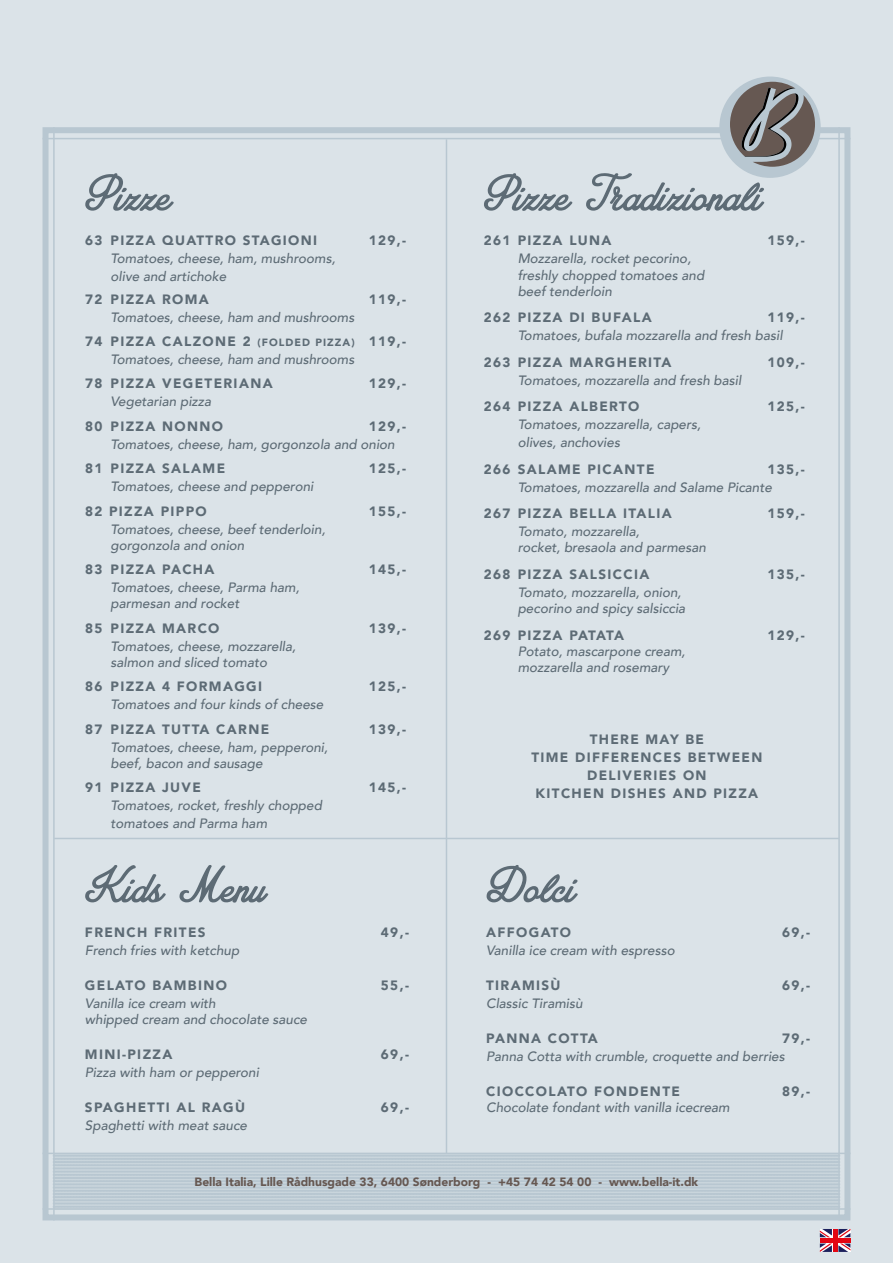
<style>
.page{position:relative;width:893px;height:1263px;background:#dbe3e8}
.page>*{position:absolute;margin:0;border:0;box-sizing:border-box;transform-origin:0 0}
.t1{font:54px "Amplify Personal Use Only";color:#5d6b75}
.t2{font:italic 500 13.5px/16.2px "Avenir";color:#5d6b75}
.t3{font:900 13.5px/18px "Avenir";letter-spacing:.1em;color:#5d6b75;text-align:center}
.t4{font:900 12px "Avenir";color:#665852}
.s1{font-weight:900;font-style:normal}
.s2{font-weight:900;font-style:normal;font-size:10.5px}
</style>
<div class="page">
<div style="left:43px;top:127px;width:807px;height:1093px;border:6px solid #b8c7d1"></div>
<hr style="left:53px;top:127px;width:2px;height:1093px;background:#b8c7d1">
<hr style="left:446px;top:139px;width:1px;height:1014px;background:#b8c7d1">
<hr style="left:838px;top:127px;width:2px;height:1093px;background:#b8c7d1">
<hr style="left:43px;top:138px;width:807px;height:1px;background:#b8c7d1">
<hr style="left:43px;top:1208px;width:807px;height:2px;background:#b8c7d1">
<hr style="left:43px;top:1152px;width:807px;height:2px;background:#b8c7d1">
<svg style="left:55px;top:1154px;width:783px;height:54px;background:#bfcdd5"></svg>
<hr style="left:54px;top:838px;width:785px;height:1px;background:#b8c7d1">
<div style="left:719px;top:77px;width:102px;height:101px;background:#b8c7d1;border-radius:50%"></div>
<svg style="left:730px;top:82px;width:85px;height:85px"></svg>
<svg style="left:820px;top:1229px;width:30px;height:23px"></svg>
<hr style="left:833px;top:1229px;width:4px;height:23px;background:#e30613">
<hr style="left:820px;top:1238px;width:30px;height:4px;background:#e30613">
<svg style="left:820px;top:1229px;width:12px;height:8px"></svg>
<svg style="left:838px;top:1229px;width:12px;height:8px"></svg>
<svg style="left:838px;top:1243px;width:12px;height:9px"></svg>
<svg style="left:820px;top:1243px;width:12px;height:9px"></svg>
<h1 class="t1" style="left:85px;top:164px;width:87px">Pizze</h1>
<h1 class="t1" style="left:484px;top:164px;width:279px">Pizze Tradizionali</h1>
<p class="t3" style="left:85px;top:231px;width:234px">63 PIZZA QUATTRO STAGIONI</p>
<p class="t3" style="left:369px;top:231px;width:39px">129,-</p>
<p class="t2" style="left:111px;top:250px;width:226px;line-height:18px">Tomatoes, cheese, ham, mushrooms, olive and artichoke</p>
<p class="t3" style="left:85px;top:290px;width:125px">72 PIZZA ROMA</p>
<p class="t3" style="left:369px;top:290px;width:39px">119,-</p>
<p class="t2" style="left:85px;top:305px;width:323px;line-height:24.5px;text-indent:26px">Tomatoes, cheese, ham and mushrooms<br><span class="s1">74 PIZZA CALZONE 2</span> <span class="s2">(FOLDED PIZZA)</span> <span class="s1">119,-</span></p>
<p class="t2" style="left:111px;top:351px;width:245px">Tomatoes, cheese, ham and mushrooms</p>
<p class="t3" style="left:85px;top:374px;width:189px">78 PIZZA VEGETERIANA</p>
<p class="t3" style="left:369px;top:374px;width:39px">129,-</p>
<p class="t2" style="left:111px;top:394px;width:102px">Vegetarian pizza</p>
<p class="t3" style="left:85px;top:417px;width:139px">80 PIZZA NONNO</p>
<p class="t3" style="left:369px;top:417px;width:39px">129,-</p>
<p class="t2" style="left:111px;top:436px;width:286px">Tomatoes, cheese, ham, gorgonzola and onion</p>
<p class="t3" style="left:85px;top:459px;width:142px">81 PIZZA SALAME</p>
<p class="t3" style="left:369px;top:459px;width:39px">125,-</p>
<p class="t2" style="left:111px;top:479px;width:204px">Tomatoes, cheese and pepperoni</p>
<p class="t3" style="left:85px;top:501px;width:123px">82 PIZZA PIPPO</p>
<p class="t3" style="left:369px;top:501px;width:39px">155,-</p>
<p class="t2" style="left:111px;top:521px;width:216px">Tomatoes, cheese, beef tenderloin, gorgonzola and onion</p>
<p class="t3" style="left:85px;top:560px;width:131px">83 PIZZA PACHA</p>
<p class="t3" style="left:369px;top:560px;width:39px">145,-</p>
<p class="t2" style="left:111px;top:579px;width:190px">Tomatoes, cheese, Parma ham, parmesan and rocket</p>
<p class="t3" style="left:85px;top:619px;width:136px">85 PIZZA MARCO</p>
<p class="t3" style="left:369px;top:619px;width:39px">139,-</p>
<p class="t2" style="left:111px;top:638px;width:187px">Tomatoes, cheese, mozzarella, salmon and sliced tomato</p>
<p class="t3" style="left:85px;top:677px;width:178px">86 PIZZA 4 FORMAGGI</p>
<p class="t3" style="left:369px;top:677px;width:39px">125,-</p>
<p class="t2" style="left:111px;top:697px;width:214px">Tomatoes and four kinds of cheese</p>
<p class="t3" style="left:85px;top:720px;width:186px">87 PIZZA TUTTA CARNE</p>
<p class="t3" style="left:369px;top:720px;width:39px">139,-</p>
<p class="t2" style="left:111px;top:739px;width:219px">Tomatoes, cheese, ham, pepperoni, beef, bacon and sausage</p>
<p class="t3" style="left:85px;top:778px;width:117px">91 PIZZA JUVE</p>
<p class="t3" style="left:369px;top:778px;width:39px">145,-</p>
<p class="t2" style="left:111px;top:797px;width:213px;line-height:18px">Tomatoes, rocket, freshly chopped tomatoes and Parma ham</p>
<h1 class="t1" style="left:85px;top:856px;width:182px">Kids Menu</h1>
<p class="t3" style="left:85px;top:923px;width:122px">FRENCH FRITES</p>
<p class="t3" style="left:381px;top:923px;width:30px">49,-</p>
<p class="t2" style="left:85px;top:942px;width:156px">French fries with ketchup</p>
<p class="t3" style="left:85px;top:976px;width:144px">GELATO BAMBINO</p>
<p class="t3" style="left:381px;top:976px;width:30px">55,-</p>
<p class="t2" style="left:85px;top:995px;width:224px">Vanilla ice cream with<br>whipped cream and chocolate sauce</p>
<p class="t3" style="left:85px;top:1045px;width:89px">MINI-PIZZA</p>
<p class="t3" style="left:381px;top:1045px;width:30px">69,-</p>
<p class="t2" style="left:85px;top:1065px;width:176px">Pizza with ham or pepperoni</p>
<p class="t3" style="left:85px;top:1098px;width:162px">SPAGHETTI AL RAGÙ</p>
<p class="t3" style="left:381px;top:1098px;width:30px">69,-</p>
<p class="t2" style="left:85px;top:1118px;width:164px">Spaghetti with meat sauce</p>
<p class="t3" style="left:484px;top:231px;width:129px">261 PIZZA LUNA</p>
<p class="t3" style="left:767px;top:231px;width:39px">159,-</p>
<p class="t2" style="left:518px;top:251px;width:188px">Mozzarella, rocket pecorino, freshly chopped tomatoes and beef tenderloin</p>
<p class="t3" style="left:484px;top:308px;width:169px">262 PIZZA DI BUFALA</p>
<p class="t3" style="left:767px;top:308px;width:39px">119,-</p>
<p class="t2" style="left:518px;top:328px;width:266px">Tomatoes, bufala mozzarella and fresh basil</p>
<p class="t3" style="left:484px;top:353px;width:189px">263 PIZZA MARGHERITA</p>
<p class="t3" style="left:767px;top:353px;width:39px">109,-</p>
<p class="t2" style="left:518px;top:372px;width:225px">Tomatoes, mozzarella and fresh basil</p>
<p class="t3" style="left:484px;top:397px;width:157px">264 PIZZA ALBERTO</p>
<p class="t3" style="left:767px;top:397px;width:39px">125,-</p>
<p class="t2" style="left:518px;top:416px;width:185px;line-height:18px">Tomatoes, mozzarella, capers, olives, anchovies</p>
<p class="t3" style="left:484px;top:460px;width:172px">266 SALAME PICANTE</p>
<p class="t3" style="left:767px;top:460px;width:39px">135,-</p>
<p class="t2" style="left:518px;top:479px;width:256px">Tomatoes, mozzarella and Salame Picante</p>
<p class="t3" style="left:484px;top:504px;width:189px">267 PIZZA BELLA ITALIA</p>
<p class="t3" style="left:767px;top:504px;width:39px">159,-</p>
<p class="t2" style="left:518px;top:524px;width:190px">Tomato, mozzarella,<br>rocket, bresaola and parmesan</p>
<p class="t3" style="left:484px;top:565px;width:167px">268 PIZZA SALSICCIA</p>
<p class="t3" style="left:767px;top:565px;width:39px">135,-</p>
<p class="t2" style="left:518px;top:584px;width:169px">Tomato, mozzarella, onion, pecorino and spicy salsiccia</p>
<p class="t3" style="left:484px;top:626px;width:142px">269 PIZZA PATATA</p>
<p class="t3" style="left:767px;top:626px;width:39px">129,-</p>
<p class="t2" style="left:518px;top:643px;width:169px">Potato, mascarpone cream, mozzarella and rosemary</p>
<p class="t3" style="left:531px;top:730px;width:233px">THERE MAY BE<br>TIME DIFFERENCES BETWEEN<br>DELIVERIES ON<br>KITCHEN DISHES AND PIZZA</p>
<h1 class="t1" style="left:486px;top:856px;width:90px">Dolci</h1>
<p class="t3" style="left:486px;top:923px;width:86px">AFFOGATO</p>
<p class="t3" style="left:782px;top:923px;width:30px">69,-</p>
<p class="t2" style="left:486px;top:942px;width:190px">Vanilla ice cream with espresso</p>
<p class="t3" style="left:486px;top:976px;width:76px">TIRAMISÙ</p>
<p class="t3" style="left:782px;top:976px;width:30px">69,-</p>
<p class="t2" style="left:486px;top:995px;width:98px">Classic Tiramisù</p>
<p class="t3" style="left:486px;top:1029px;width:113px">PANNA COTTA</p>
<p class="t3" style="left:782px;top:1029px;width:30px">79,-</p>
<p class="t2" style="left:486px;top:1048px;width:300px">Panna Cotta with crumble, croquette and berries</p>
<p class="t3" style="left:486px;top:1082px;width:195px">CIOCCOLATO FONDENTE</p>
<p class="t3" style="left:782px;top:1082px;width:30px">89,-</p>
<p class="t2" style="left:486px;top:1100px;width:245px">Chocolate fondant with vanilla icecream</p>
<p class="t4" style="left:195px;top:1171px;width:505px">Bella Italia, Lille Rådhusgade 33, 6400 Sønderborg - +45 74 42 54 00 - www.bella-it.dk</p>
</div>
